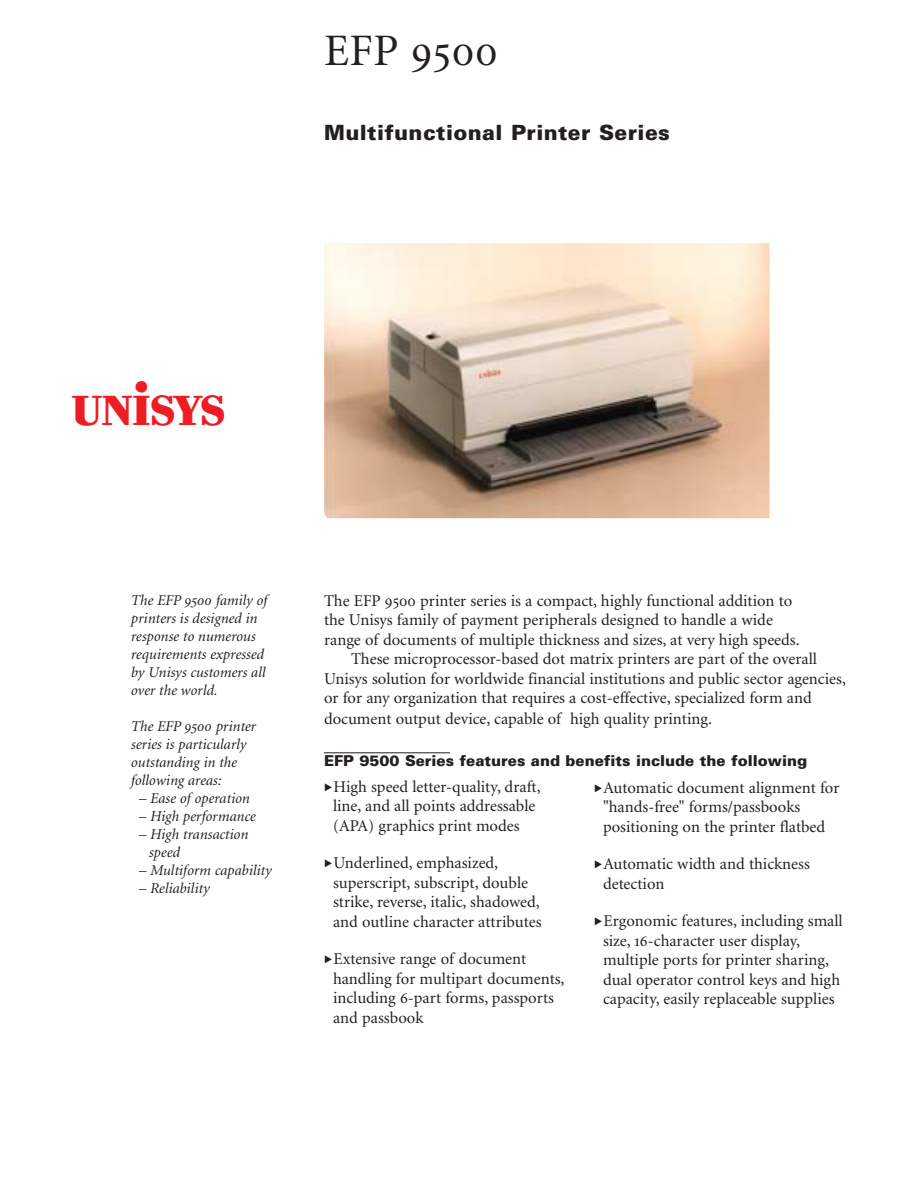
<style>
.page{position:relative;width:918px;height:1188px;background:#fff}
.page>*{position:absolute;margin:0;border:0;box-sizing:border-box;transform-origin:0 0}
.t1{font:45px "Uni Serif SC";letter-spacing:.015em;color:#231f20}
.t2{font:30px "Unisys Logo";color:#ee1d23}
.t3{font:700 21px "Uni Sans";letter-spacing:.02em;color:#231f20}
.t4{font:16.5px/19.5px "Uni Serif";color:#231f20}
.t5{font:italic 15px/18px "Uni Serif";color:#231f20}
.t6{font:700 15px "Uni Sans";color:#231f20}
</style>
<div class="page">
<img style="left:324px;top:243px;width:446px;height:275px">
<hr style="left:324px;top:753px;width:126px;height:1px;background:#231f20">
<h1 class="t1" style="left:324px;top:23px;width:175px">EFP 9500</h1>
<p class="t3" style="left:324px;top:125px;width:347px">Multifunctional Printer Series</p>
<h2 class="t2" style="left:72px;top:397px;width:154px">UNISYS</h2>
<p class="t5" style="left:130px;top:592px;width:138px">The EFP 9500 family of printers is designed in response to numerous requirements expressed by Unisys customers all over the world.</p>
<p class="t5" style="left:130px;top:718px;width:127px">The EFP 9500 printer series is particularly outstanding in the following areas:</p>
<p class="t5" style="left:138px;top:790px;width:113px">– Ease of operation</p>
<p class="t5" style="left:138px;top:808px;width:118px">– High performance</p>
<p class="t5" style="left:148px;top:826px;width:101px;text-indent:-10px">– High transaction speed</p>
<p class="t5" style="left:138px;top:862px;width:134px">– Multiform capability</p>
<p class="t5" style="left:138px;top:880px;width:72px">– Reliability</p>
<p class="t4" style="left:324px;top:592px;width:470px">The EFP 9500 printer series is a compact, highly functional addition to</p>
<p class="t4" style="left:324px;top:612px;width:450px">the Unisys family of payment peripherals designed to handle a wide</p>
<p class="t4" style="left:324px;top:631px;width:477px">range of documents of multiple thickness and sizes, at very high speeds.</p>
<p class="t4" style="left:351px;top:651px;width:468px">These microprocessor-based dot matrix printers are part of the overall</p>
<p class="t4" style="left:324px;top:670px;width:524px">Unisys solution for worldwide financial institutions and public sector agencies,</p>
<p class="t4" style="left:324px;top:690px;width:489px">or for any organization that requires a cost-effective, specialized form and</p>
<p class="t4" style="left:324px;top:710px;width:390px">document output device, capable of high quality printing.</p>
<p class="t6" style="left:324px;top:755px;width:485px">EFP 9500 Series features and benefits include the following</p>
<p class="t4" style="left:333px;top:778px;width:209px;text-indent:-9px">•High speed letter-quality, draft, line, and all points addressable (APA) graphics print modes</p>
<p class="t4" style="left:333px;top:855px;width:210px;text-indent:-9px">•Underlined, emphasized, superscript, subscript, double strike, reverse, italic, shadowed, and outline character attributes</p>
<p class="t4" style="left:333px;top:951px;width:233px;text-indent:-9px">•Extensive range of document handling for multipart documents, including 6-part forms, passports and passbook</p>
<p class="t4" style="left:603px;top:779px;width:238px;text-indent:-9px">•Automatic document alignment for "hands-free" forms/passbooks positioning on the printer flatbed</p>
<p class="t4" style="left:603px;top:855px;width:208px;text-indent:-9px">•Automatic width and thickness detection</p>
<p class="t4" style="left:603px;top:912px;width:241px;text-indent:-9px">•Ergonomic features, including small size, 16-character user display, multiple ports for printer sharing, dual operator control keys and high capacity, easily replaceable supplies</p>
</div>
